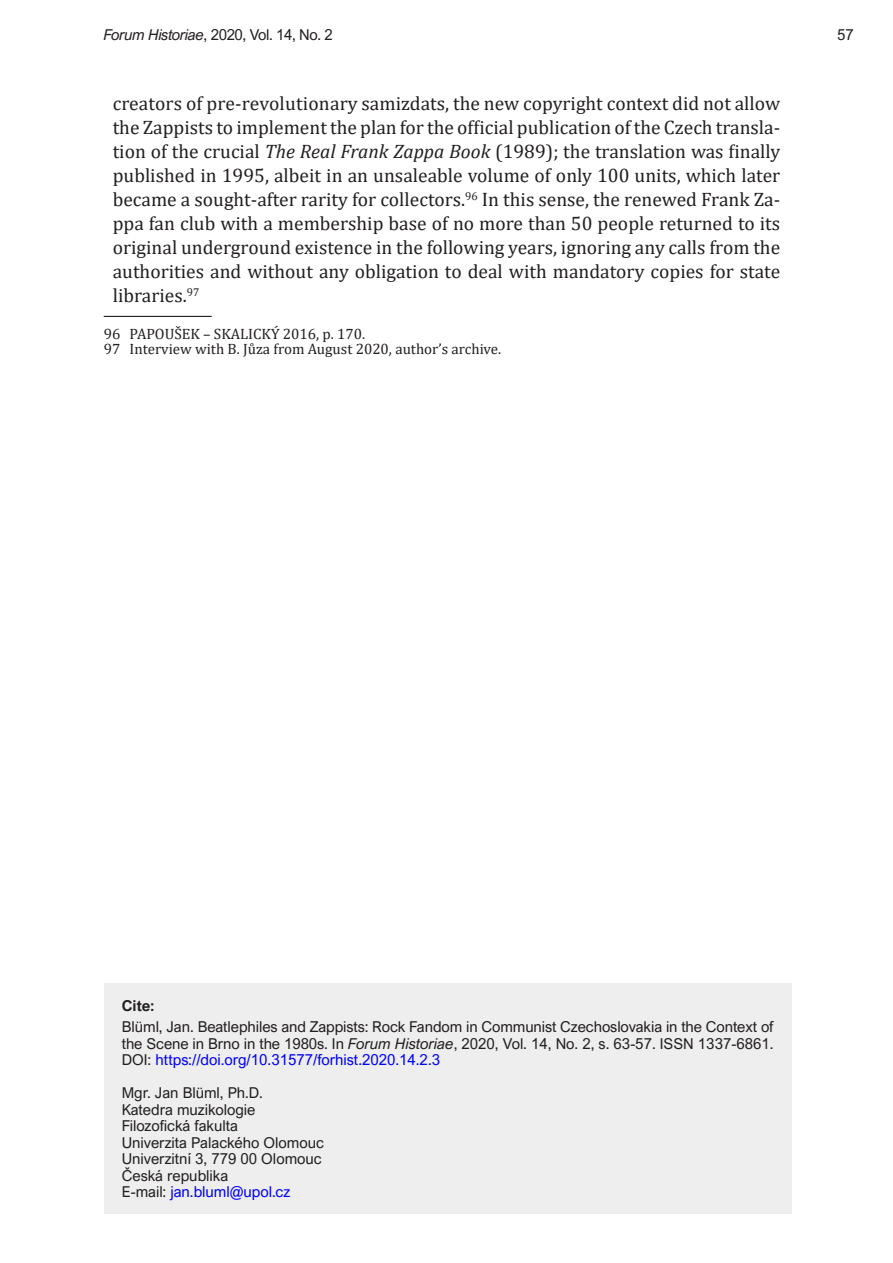
<style>
.page{position:relative;width:893px;height:1263px;background:#fff}
.page>*{position:absolute;margin:0;border:0;box-sizing:border-box;transform-origin:0 0}
.Odsek_Normal{font:19.5px/24px "Cambria";color:#231f20;text-align:justify}
.abstract{font:15px/16.5px "Arial Nova";color:#231f20;text-align:justify}
.päta{font:15px "Arial Nova";color:#231f20}
.Text_poznámky_pod_či{font:15px "Cambria";color:#231f20}
.abstract-2{font:15px "Arial Nova";letter-spacing:-.025em;color:#231f20}
.päta-2{font:15px "Arial Nova";color:#00f}
.päta-3{font:700 15px "Arial Nova";color:#231f20}
.s1{font-style:italic}
.s2{color:#00f}
.s3{color:#231f20}
</style>
<div class="page">
<hr style="left:104px;top:316px;width:108px;height:1px;background:#231f20">
<div style="left:104px;top:983px;width:687px;height:231px;background:#eeeeef"></div>
<p class="abstract-2" style="left:104px;top:27px;width:231px"><span class="s1">Forum Historiae</span>, 2020, Vol. 14, No. 2</p>
<p class="abstract" style="left:837px;top:27px;width:18px">57</p>
<p class="Odsek_Normal" style="left:113px;top:91px;width:669px">creators of pre-revolutionary samizdats, the new copyright context did not allow the Zappists to implement the plan for the official publication of the Czech transla&shy;tion of the crucial <span class="s1">The Real Frank Zappa Book</span> (1989); the translation was finally published in 1995, albeit in an unsaleable volume of only 100 units, which later became a sought-after rarity for collectors.<sup>96</sup> In this sense, the renewed Frank Za&shy;ppa fan club with a membership base of no more than 50 people returned to its original underground existence in the following years, ignoring any calls from the authorities and without any obligation to deal with mandatory copies for state libraries.<sup>97</sup></p>
<p class="Text_poznámky_pod_či" style="left:104px;top:325px;width:263px">96 PAPOUŠEK – SKALICKÝ 2016, p. 170.</p>
<p class="Text_poznámky_pod_či" style="left:104px;top:340px;width:399px">97 Interview with B. Jůza from August 2020, author’s archive.</p>
<p class="päta-3" style="left:122px;top:997px;width:34px">Cite:</p>
<p class="abstract" style="left:122px;top:1018px;width:653px">Blüml, Jan. Beatlephiles and Zappists: Rock Fandom in Communist Czechoslovakia in the Context of the Scene in Brno in the 1980s. In <span class="s1">Forum Historiae</span>, 2020, Vol. 14, No. 2, s. 63-57. ISSN 1337-6861.<br>DOI: <span class="s2">https://doi.org/10.31577/forhist.2020.14.2.3</span></p>
<p class="päta" style="left:122px;top:1084px;width:143px">Mgr. Jan Blüml, Ph.D.</p>
<p class="päta" style="left:122px;top:1101px;width:135px">Katedra muzikologie</p>
<p class="päta" style="left:122px;top:1117px;width:118px">Filozofická fakulta</p>
<p class="päta" style="left:122px;top:1134px;width:204px">Univerzita Palackého Olomouc</p>
<p class="päta" style="left:122px;top:1150px;width:202px">Univerzitní 3, 779 00 Olomouc</p>
<p class="päta" style="left:122px;top:1167px;width:108px">Česká republika</p>
<p class="päta-2" style="left:122px;top:1183px;width:170px"><span class="s3">E-mail:</span> jan.bluml@upol.cz</p>
</div>
